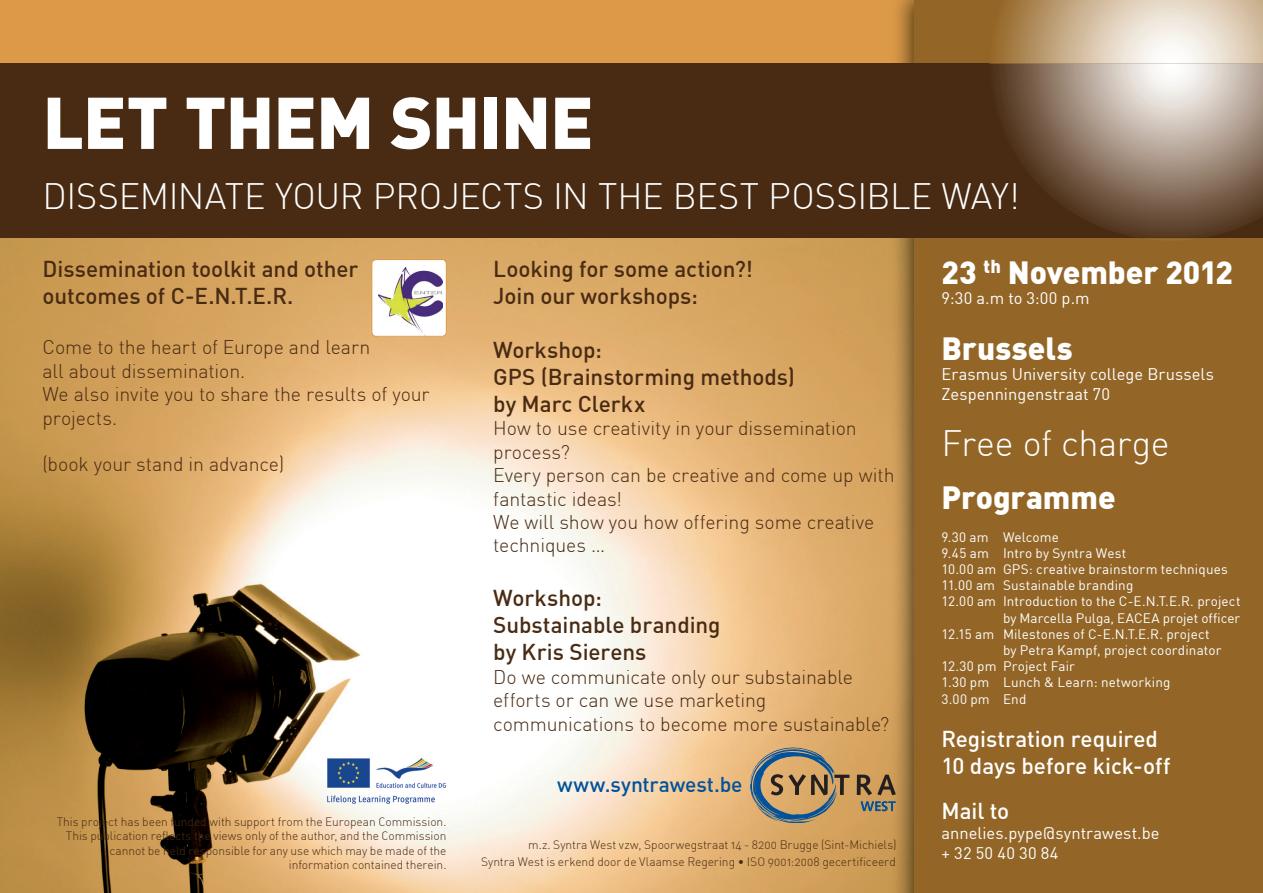
<style>
.page{position:relative;width:1263px;height:893px;background:#fff}
.page>*{position:absolute;margin:0;border:0;box-sizing:border-box;transform-origin:0 0}
.t1{font:900 72px "DIN";letter-spacing:-.015em;color:#fff}
.t2{font:300 36px "DIN";letter-spacing:-.01em;color:#fff}
.t3{font:900 31.5px "DIN";color:#fff}
.t4{font:500 22.5px/27px "DIN";letter-spacing:-.005em;color:#492b13}
.t5{font:500 22.5px/27px "DIN";letter-spacing:-.005em;color:#fff}
.t6{font:500 21px "DIN";letter-spacing:-.005em;color:#01529b}
.t7{font:300 19.5px/23.4px "DIN";letter-spacing:-.005em;color:#492b13}
.t8{font:16.5px/19.8px "DIN";letter-spacing:.005em;color:#fff}
.t9{font:13.5px "DIN";letter-spacing:.01em;color:#fff}
.t10{font:12px/14.4px "DIN Light Alternate";letter-spacing:-.005em;color:#492b13;text-align:right}
</style>
<div class="page">
<div style="left:0;top:0;width:914px;height:893px;background:#dc9a48"></div>
<img style="left:0;top:238px;width:914px;height:655px">
<div style="left:914px;top:0;width:349px;height:893px;background:#936627"></div>
<div style="left:0;top:64px;width:1263px;height:174px;background:#492b13"></div>
<svg style="left:989px;top:0;width:274px;height:64px;background:#d3bfa3"></svg>
<svg style="left:997px;top:64px;width:266px;height:174px"></svg>
<svg style="left:749px;top:747px;width:100px;height:76px;background:#a58f6d"></svg>
<svg style="left:857px;top:775px;width:39px;height:20px"></svg>
<svg style="left:861px;top:801px;width:34px;height:10px"></svg>
<div style="left:372px;top:260px;width:74px;height:76px;background:#fff;border-radius:4px"></div>
<img style="left:378px;top:267px;width:64px;height:66px">
<div style="left:372px;top:259px;width:74px;height:77px;border:1px solid #dc9a48;border-radius:4px"></div>
<img style="left:325px;top:757px;width:121px;height:49px">
<h1 class="t1" style="left:43px;top:75px;width:553px">LET THEM SHINE</h1>
<h2 class="t2" style="left:43px;top:174px;width:979px">DISSEMINATE YOUR PROJECTS IN THE BEST POSSIBLE WAY!</h2>
<p class="t4" style="left:43px;top:255px;width:317px">Dissemination toolkit and other outcomes of C-E.N.T.E.R.</p>
<p class="t7" style="left:43px;top:335px;width:389px">Come to the heart of Europe and learn<br>all about dissemination.<br>We also invite you to share the results of your projects.</p>
<p class="t7" style="left:43px;top:452px;width:243px">(book your stand in advance)</p>
<p class="t10" style="left:57px;top:814px;width:391px">This project has been funded with support from the European Commission.<br>This publication reflects the views only of the author, and the Commission cannot be held responsible for any use which may be made of the information contained therein.</p>
<p class="t4" style="left:493px;top:255px;width:261px">Looking for some action?!<br>Join our workshops:</p>
<p class="t4" style="left:493px;top:336px;width:303px">Workshop:<br>GPS (Brainstorming methods) by Marc Clerkx</p>
<p class="t7" style="left:493px;top:416px;width:403px">How to use creativity in your dissemination process?<br>Every person can be creative and come up with fantastic ideas!<br>We will show you how offering some creative techniques …</p>
<p class="t4" style="left:493px;top:584px;width:229px">Workshop:<br>Substainable branding by Kris Sierens</p>
<p class="t7" style="left:493px;top:665px;width:398px">Do we communicate only our substainable efforts or can we use marketing communications to become more sustainable?</p>
<p class="t6" style="left:557px;top:771px;width:187px">www.syntrawest.be</p>
<p class="t10" style="left:528px;top:837px;width:370px">m.z. Syntra West vzw, Spoorwegstraat 14 - 8200 Brugge (Sint-Michiels)</p>
<p class="t10" style="left:481px;top:854px;width:416px">Syntra West is erkend door de Vlaamse Regering • ISO 9001:2008 gecertificeerd</p>
<h3 class="t3" style="left:941px;top:251px;width:293px">23 <sup>th</sup> November 2012</h3>
<p class="t8" style="left:941px;top:288px;width:150px">9:30 a.m to 3:00 p.m</p>
<h3 class="t3" style="left:941px;top:328px;width:133px">Brussels</h3>
<p class="t8" style="left:941px;top:364px;width:274px">Erasmus University college Brussels<br>Zespenningenstraat 70</p>
<h2 class="t2" style="left:941px;top:421px;width:230px">Free of charge</h2>
<h3 class="t3" style="left:941px;top:477px;width:176px">Programme</h3>
<p class="t9" style="left:941px;top:528px;width:119px">9.30 am Welcome</p>
<p class="t9" style="left:941px;top:544px;width:186px">9.45 am Intro by Syntra West</p>
<p class="t9" style="left:941px;top:561px;width:288px">10.00 am GPS: creative brainstorm techniques</p>
<p class="t9" style="left:941px;top:577px;width:193px">11.00 am Sustainable branding</p>
<p class="t9" style="left:941px;top:593px;width:300px">12.00 am Introduction to the C-E.N.T.E.R. project</p>
<p class="t9" style="left:1003px;top:609px;width:239px">by Marcella Pulga, EACEA projet officer</p>
<p class="t9" style="left:941px;top:625px;width:270px">12.15 am Milestones of C-E.N.T.E.R. project</p>
<p class="t9" style="left:1003px;top:642px;width:220px">by Petra Kampf, project coordinator</p>
<p class="t9" style="left:941px;top:658px;width:135px">12.30 pm Project Fair</p>
<p class="t9" style="left:941px;top:674px;width:231px">1.30 pm Lunch &amp; Learn: networking</p>
<p class="t9" style="left:941px;top:690px;width:86px">3.00 pm End</p>
<p class="t5" style="left:941px;top:724px;width:230px">Registration required<br>10 days before kick-off</p>
<p class="t5" style="left:941px;top:797px;width:69px">Mail to</p>
<p class="t8" style="left:941px;top:823px;width:220px">annelies.pype@syntrawest.be + 32 50 40 30 84</p>
</div>
